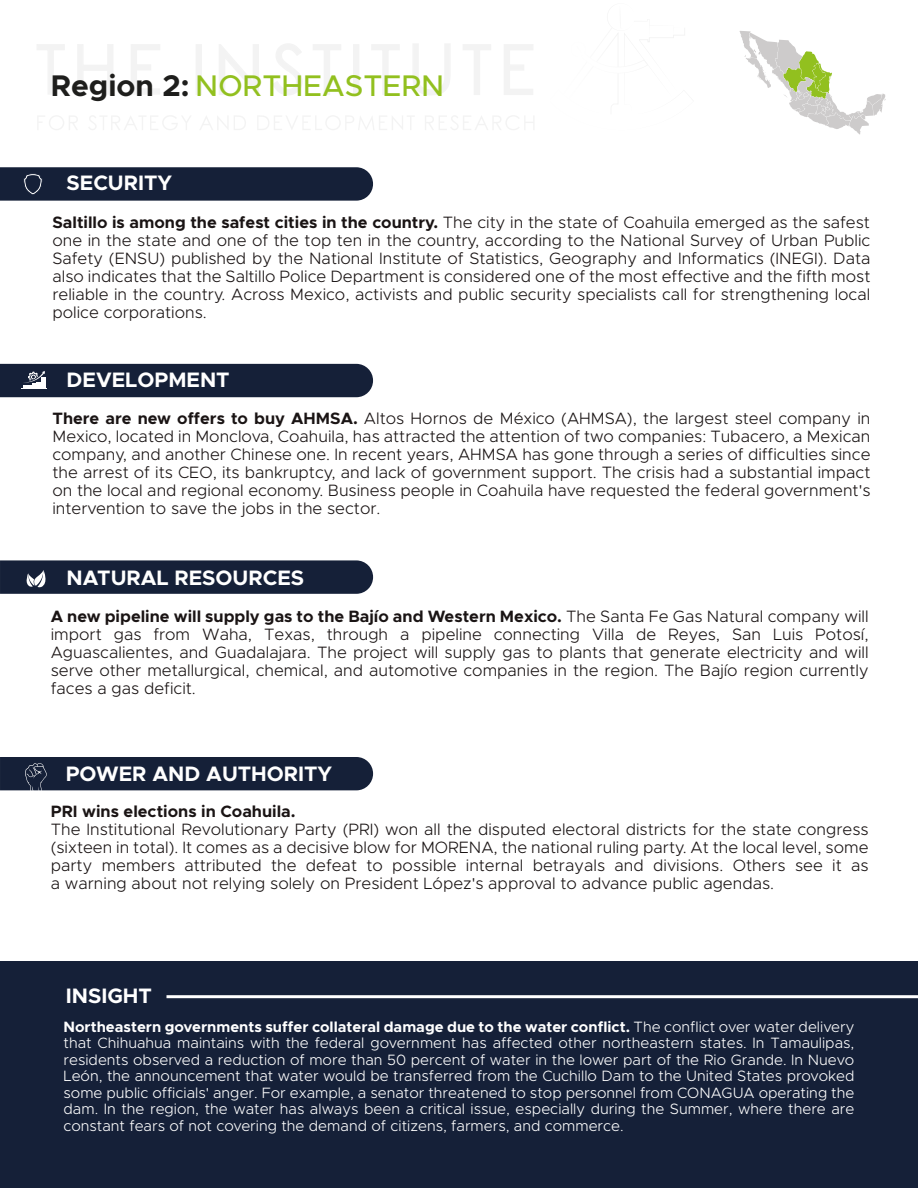
<style>
.page{position:relative;width:918px;height:1188px;background:#fff}
.page>*{position:absolute;margin:0;border:0;box-sizing:border-box;transform-origin:0 0}
.t1{font:500 30px "Metropolis";color:#92c01f}
.t2{font:700 21px "Metropolis";color:#fff}
.t3{font:300 16.5px/18px "Metropolis";color:#1a1414;text-align:justify}
.t4{font:700 16.5px "Metropolis";color:#1a1414}
.t5{font:300 15px/16.5px "Metropolis";color:#fff;text-align:justify}
.s1{font-weight:700;color:#1e1e1c}
.s2{font-weight:700}
</style>
<div class="page">
<div style="left:0;top:962px;width:918px;height:226px;background:#152038"></div>
<svg style="left:37px;top:44px;width:28px;height:50px"></svg>
<svg style="left:78px;top:44px;width:35px;height:50px"></svg>
<svg style="left:131px;top:44px;width:29px;height:50px"></svg>
<svg style="left:425px;top:116px;width:109px;height:14px"></svg>
<div style="left:196px;top:44px;width:6px;height:51px;background:#f3f3f3"></div>
<svg style="left:219px;top:44px;width:40px;height:51px"></svg>
<svg style="left:273px;top:44px;width:29px;height:51px"></svg>
<svg style="left:313px;top:44px;width:28px;height:51px"></svg>
<div style="left:353px;top:44px;width:6px;height:51px;background:#f3f3f3"></div>
<svg style="left:372px;top:44px;width:27px;height:51px"></svg>
<svg style="left:413px;top:44px;width:37px;height:51px"></svg>
<svg style="left:463px;top:44px;width:28px;height:51px"></svg>
<svg style="left:504px;top:44px;width:29px;height:51px"></svg>
<svg style="left:739px;top:31px;width:147px;height:104px"></svg>
<hr style="left:166px;top:995px;width:752px;height:3px;background:#fff">
<svg style="left:0;top:116px;width:411px;height:85px"></svg>
<div style="left:0;top:364px;width:373px;height:33px;background:#152038"></div>
<svg style="left:0;top:560px;width:373px;height:34px;background:#1e2940"></svg>
<div style="left:0;top:757px;width:373px;height:34px;background:#152038"></div>
<h1 class="t1" style="left:51px;top:67px;width:395px"><span class="s1">Region 2:</span> NORTHEASTERN</h1>
<p class="t2" style="left:67px;top:170px;width:107px">SECURITY</p>
<p class="t3" style="left:52px;top:214px;width:820px"><span class="s2">Saltillo is among the safest cities in the country.</span> The city in the state of Coahuila emerged as the safest one in the state and one of the top ten in the country, according to the National Survey of Urban Public Safety (ENSU) published by the National Institute of Statistics, Geography and Informatics (INEGI). Data also indicates that the Saltillo Police Department is considered one of the most effective and the fifth most reliable in the country. Across Mexico, activists and public security specialists call for strengthening local police corporations.</p>
<p class="t2" style="left:67px;top:367px;width:165px">DEVELOPMENT</p>
<p class="t3" style="left:52px;top:410px;width:820px"><span class="s2">There are new offers to buy AHMSA.</span> Altos Hornos de México (AHMSA), the largest steel company in Mexico, located in Monclova, Coahuila, has attracted the attention of two companies: Tubacero, a Mexican company, and another Chinese one. In recent years, AHMSA has gone through a series of difficulties since the arrest of its CEO, its bankruptcy, and lack of government support. The crisis had a substantial impact on the local and regional economy. Business people in Coahuila have requested the federal government's intervention to save the jobs in the sector.</p>
<p class="t2" style="left:67px;top:565px;width:239px">NATURAL RESOURCES</p>
<p class="t3" style="left:51px;top:607px;width:819px"><span class="s2">A new pipeline will supply gas to the Bajío and Western Mexico.</span> The Santa Fe Gas Natural company will import gas from Waha, Texas, through a pipeline connecting Villa de Reyes, San Luis Potosí, Aguascalientes, and Guadalajara. The project will supply gas to plants that generate electricity and will serve other metallurgical, chemical, and automotive companies in the region. The Bajío region currently faces a gas deficit.</p>
<p class="t2" style="left:66px;top:761px;width:268px">POWER AND AUTHORITY</p>
<p class="t4" style="left:51px;top:801px;width:246px">PRI wins elections in Coahuila.</p>
<p class="t3" style="left:51px;top:821px;width:819px">The Institutional Revolutionary Party (PRI) won all the disputed electoral districts for the state congress (sixteen in total). It comes as a decisive blow for MORENA, the national ruling party. At the local level, some party members attributed the defeat to possible internal betrayals and divisions. Others see it as a warning about not relying solely on President López's approval to advance public agendas.</p>
<p class="t2" style="left:66px;top:982px;width:88px">INSIGHT</p>
<p class="t5" style="left:63px;top:1018px;width:792px"><span class="s2">Northeastern governments suffer collateral damage due to the water conflict.</span> The conflict over water delivery that Chihuahua maintains with the federal government has affected other northeastern states. In Tamaulipas, residents observed a reduction of more than 50 percent of water in the lower part of the Rio Grande. In Nuevo León, the announcement that water would be transferred from the Cuchillo Dam to the United States provoked some public officials' anger. For example, a senator threatened to stop personnel from CONAGUA operating the dam. In the region, the water has always been a critical issue, especially during the Summer, where there are constant fears of not covering the demand of citizens, farmers, and commerce.</p>
</div>
